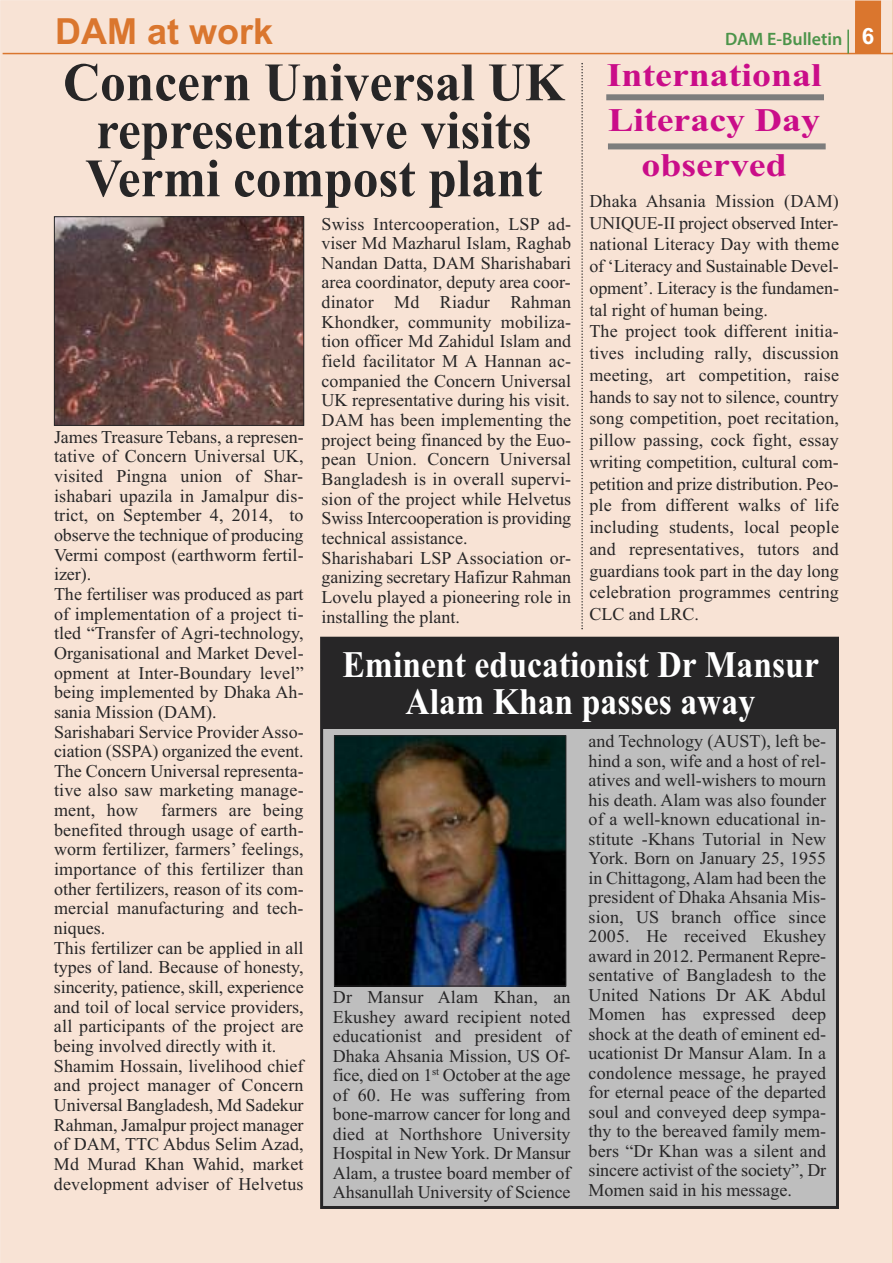
<style>
.page{position:relative;width:893px;height:1263px;background:#fff}
.page>*{position:absolute;margin:0;border:0;box-sizing:border-box;transform-origin:0 0}
.t1{font:700 54px/48px "Times New Roman";color:#272627;text-align:center;scale:.95 1}
.t2{font:700 37.5px/37.5px "Times New Roman";color:#fff;text-align:center;scale:.9 1}
.t3{font:700 36px "Arial";color:#da762e}
.t4{font:700 33px/45px "Times New Roman";color:#ca0d89;text-align:center;scale:1.15 1}
.t5{font:18px/19.6px "Times New Roman";color:#272627}
.t6{font:600 18px "Myriad Pro";color:#4c944a}
.s1{font-family:"Arial";font-weight:700;font-size:22.5px;color:#fff}
</style>
<div class="page">
<div style="left:0;top:0;width:892px;height:1263px;background:#f8e3d5"></div>
<svg style="left:892px;top:0;width:1px;height:1263px"></svg>
<div style="left:855px;top:1px;width:26px;height:53px;background:#da762e"></div>
<hr style="left:3px;top:53px;width:890px;height:1px;background:#da762e">
<hr style="left:847px;top:30px;width:2px;height:24px;background:#4c944a">
<img style="left:56px;top:218px;width:246px;height:206px">
<div style="left:54px;top:216px;width:250px;height:210px;border:1px solid #272627"></div>
<div style="left:322px;top:638px;width:515px;height:569px;background:#bebebe"></div>
<div style="left:320px;top:637px;width:519px;height:572px;border:3px solid #272627"></div>
<img style="left:336px;top:737px;width:228px;height:247px">
<div style="left:334px;top:735px;width:232px;height:251px;border:1px solid #272627"></div>
<div style="left:322px;top:638px;width:517px;height:91px;background:#272627"></div>
<div style="left:606px;top:94px;width:218px;height:6px;background:#7d7d7d"></div>
<div style="left:608px;top:143px;width:218px;height:6px;background:#7d7d7d"></div>
<svg style="left:581px;top:63px;width:2px;height:566px"></svg>
<h3 class="t3" style="left:55px;top:11px;width:220px">DAM at work</h3>
<p class="t6" style="left:725px;top:32px;width:151px">DAM E-Bulletin <span class="s1">6</span></p>
<h1 class="t1" style="left:63px;top:58px;width:529px">Concern Universal UK representative visits<br>Vermi compost plant</h1>
<h3 class="t4" style="left:607px;top:52px;width:189px">International<br>Literacy Day observed</h3>
<p class="t5" style="left:589px;top:190px;width:251px;line-height:21.8px">Dhaka Ahsania Mission (DAM)<br>UNIQUE-II project observed Inter&shy;national Literacy Day with theme of ‘Literacy and Sustainable Devel&shy;opment’. Literacy is the fundamen&shy;tal right of human being.<br>The project took different initia&shy;tives including rally, discussion meeting, art competition, raise hands to say not to silence, country song competition, poet recitation, pillow passing, cock fight, essay writing competition, cultural com&shy;petition and prize distribution. Peo&shy;ple from different walks of life including students, local people and representatives, tutors and guardians took part in the day long celebration programmes centring<br>CLC and LRC.</p>
<p class="t5" style="left:322px;top:213px;width:251px">Swiss Intercooperation, LSP ad&shy;viser Md Mazharul Islam, Raghab<br>Nandan Datta, DAM Sharishabari area coordinator, deputy area coor&shy;dinator Md Riadur Rahman<br>Khondker, community mobiliza&shy;tion officer Md Zahidul Islam and field facilitator M A Hannan ac&shy;companied the Concern Universal<br>UK representative during his visit.<br>DAM has been implementing the project being financed by the Euo&shy;pean Union. Concern Universal<br>Bangladesh is in overall supervi&shy;sion of the project while Helvetus<br>Swiss Intercooperation is providing technical assistance.<br>Sharishabari LSP Association or&shy;ganizing secretary Hafizur Rahman<br>Lovelu played a pioneering role in installing the plant.</p>
<p class="t5" style="left:54px;top:427px;width:251px">James Treasure Tebans, a represen&shy;tative of Concern Universal UK, visited Pingna union of Shar&shy;ishabari upazila in Jamalpur dis&shy;trict, on September 4, 2014, to observe the technique of producing<br>Vermi compost (earthworm fertil&shy;izer).<br>The fertiliser was produced as part of implementation of a project ti&shy;tled “Transfer of Agri-technology,<br>Organisational and Market Devel&shy;opment at Inter-Boundary level” being implemented by Dhaka Ah&shy;sania Mission (DAM).<br>Sarishabari Service Provider Asso&shy;ciation (SSPA) organized the event.<br>The Concern Universal representa&shy;tive also saw marketing manage&shy;ment, how</p>
<h2 class="t2" style="left:342px;top:645px;width:531px">Eminent educationist Dr Mansur<br>Alam Khan passes away</h2>
<p class="t5" style="left:588px;top:731px;width:239px;text-align:justify">and Technology (AUST), left be&shy;hind a son, wife and a host of rel&shy;atives and well-wishers to mourn his death. Alam was also founder of a well-known educational in&shy;stitute -Khans Tutorial in New York. Born on January 25, 1955 in Chittagong, Alam had been the president of Dhaka Ahsania Mis&shy;sion, US branch office since 2005. He received Ekushey award in 2012. Permanent Repre&shy;sentative of Bangladesh to the United Nations Dr AK Abdul Momen has expressed deep shock at the death of eminent ed&shy;ucationist Dr Mansur Alam. In a condolence message, he prayed for eternal peace of the departed soul and conveyed deep sympa&shy;thy to the bereaved family mem&shy;bers “Dr Khan was a silent and sincere activist of the society”, Dr Momen said in his message.</p>
<p class="t5" style="left:54px;top:800px;width:251px;text-indent:107px">farmers are being benefited through usage of earth&shy;worm fertilizer, farmers’ feelings, importance of this fertilizer than other fertilizers, reason of its com&shy;mercial manufacturing and tech&shy;niques.<br>This fertilizer can be applied in all types of land. Because of honesty, sincerity, patience, skill, experience and toil of local service providers, all participants of the project are being involved directly with it.<br>Shamim Hossain, livelihood chief and project manager of Concern<br>Universal Bangladesh, Md Sadekur<br>Rahman, Jamalpur project manager of DAM, TTC Abdus Selim Azad,<br>Md Murad Khan Wahid, market development adviser of Helvetus</p>
<p class="t5" style="left:333px;top:987px;width:239px;text-align:justify">Dr Mansur Alam Khan, an Ekushey award recipient noted educationist and president of Dhaka Ahsania Mission, US Of&shy;fice, died on 1<sup>st</sup> October at the age of 60. He was suffering from bone-marrow cancer for long and died at Northshore University Hospital in New York. Dr Mansur Alam, a trustee board member of Ahsanullah University of Science</p>
</div>
